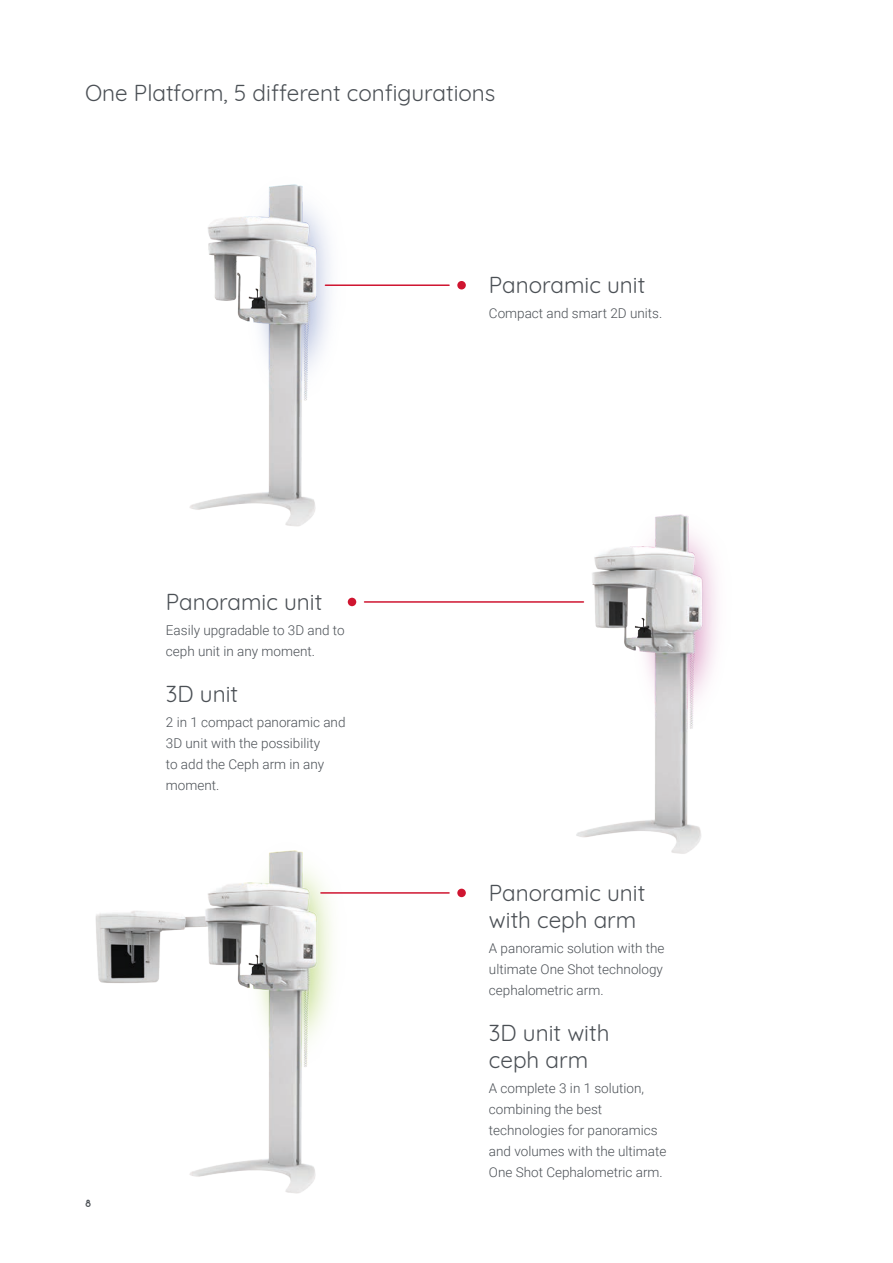
<style>
.page{position:relative;width:893px;height:1263px;background:#fff}
.page>*{position:absolute;margin:0;border:0;box-sizing:border-box;transform-origin:0 0}
.t1{font:22.5px/27px "Quicksand";color:#4b5055}
.t2{font:300 13.5px/21px "Roboto";color:#4b5055}
.t3{font:700 10.5px "Quicksand";color:#4b5055}
</style>
<div class="page">
<img style="left:189px;top:184px;width:141px;height:343px">
<img style="left:576px;top:514px;width:141px;height:340px">
<img style="left:95px;top:850px;width:238px;height:344px">
<hr style="left:325px;top:284px;width:124px;height:2px;background:#cf1530">
<hr style="left:321px;top:892px;width:128px;height:2px;background:#cf1530">
<div style="left:457px;top:281px;width:9px;height:8px;background:#cf1530;border-radius:50%"></div>
<div style="left:457px;top:889px;width:9px;height:8px;background:#cf1530;border-radius:50%"></div>
<hr style="left:365px;top:601px;width:218px;height:2px;background:#cf1530">
<div style="left:348px;top:598px;width:8px;height:8px;background:#cf1530;border-radius:50%"></div>
<h1 class="t1" style="left:85px;top:77px;width:412px">One Platform, 5 different configurations</h1>
<h1 class="t1" style="left:489px;top:269px;width:158px">Panoramic unit</h1>
<h1 class="t1" style="left:166px;top:586px;width:158px">Panoramic unit</h1>
<p class="t2" style="left:166px;top:619px;width:180px">Easily upgradable to 3D and to ceph unit in any moment.</p>
<h1 class="t1" style="left:166px;top:678px;width:74px">3D unit</h1>
<p class="t2" style="left:166px;top:711px;width:181px">2 in 1 compact panoramic and<br>3D unit with the possibility<br>to add the Ceph arm in any moment.</p>
<p class="t3" style="left:85px;top:1197px;width:8px">8</p>
<p class="t2" style="left:489px;top:302px;width:175px">Compact and smart 2D units.</p>
<h1 class="t1" style="left:489px;top:877px;width:158px">Panoramic unit with ceph arm</h1>
<p class="t2" style="left:489px;top:937px;width:177px;text-align:justify">A panoramic solution with the ultimate One Shot technology cephalometric arm.</p>
<h1 class="t1" style="left:489px;top:1017px;width:122px">3D unit with ceph arm</h1>
<p class="t2" style="left:489px;top:1077px;width:179px">A complete 3 in 1 solution, combining the best technologies for panoramics and volumes with the ultimate<br>One Shot Cephalometric arm.</p>
</div>
